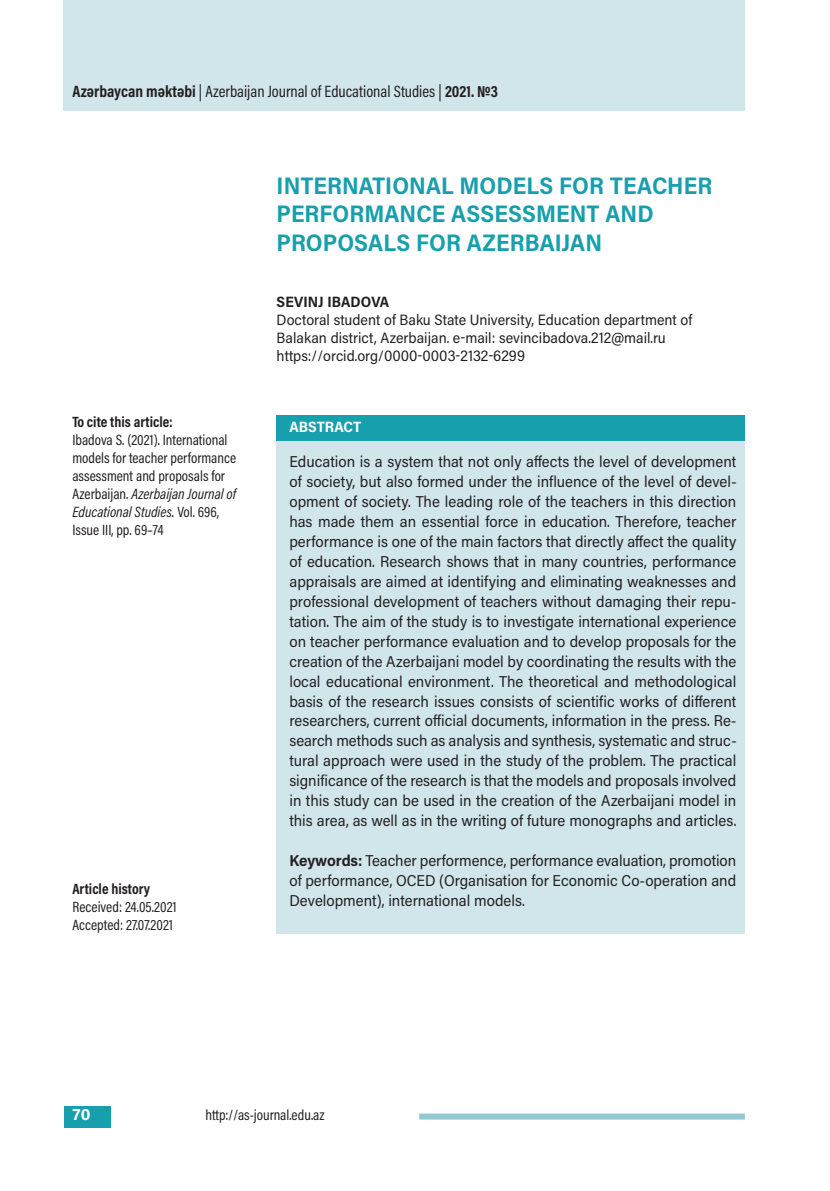
<style>
.page{position:relative;width:830px;height:1191px;background:#fff}
.page>*{position:absolute;margin:0;border:0;box-sizing:border-box;transform-origin:0 0}
.t1{font:700 24px/28.8px "Acumin Pro Semi Cond";color:#189fad}
.t2{font:16.5px "Acumin Pro Cond";color:#231f20}
.t3{font:700 16.5px "Acumin Pro";color:#fff}
.t4{font:15.75px/20px "Acumin Pro Semi Cond";color:#231f20;text-align:justify}
.t5{font:15px/18px "Acumin Pro Cond";color:#231f20}
.t6{font:15px/18px "Acumin Pro Semi Cond";color:#231f20}
.t7{font:700 15px "Acumin Pro Cond";color:#231f20}
.t8{font:700 15px "Acumin Pro Semi Cond";letter-spacing:.005em;color:#231f20}
.t9{font:700 15px "Acumin Pro Semi Cond";color:#fff}
.s1{font-weight:700}
.s2{font-style:italic}
</style>
<div class="page">
<div style="left:64px;top:0;width:680px;height:111px;background:#d0e6eb"></div>
<div style="left:64px;top:1106px;width:47px;height:21px;background:#189fad"></div>
<div style="left:419px;top:1113px;width:325px;height:6px;background:#92c8d2"></div>
<div style="left:276px;top:415px;width:468px;height:519px;background:#d0e6eb"></div>
<div style="left:276px;top:415px;width:468px;height:26px;background:#189fad"></div>
<p class="t2" style="left:72px;top:85px;width:427px"><span class="s1">Azərbaycan məktəbi</span> | Azerbaijan Journal of Educational Studies | <span class="s1">2021. №3</span></p>
<h1 class="t1" style="left:276px;top:173px;width:437px">INTERNATIONAL MODELS FOR TEACHER<br>PERFORMANCE ASSESSMENT AND<br>PROPOSALS FOR AZERBAIJAN</h1>
<p class="t7" style="left:72px;top:416px;width:102px">To cite this article:</p>
<p class="t5" style="left:72px;top:431px;width:165px">Ibadova S. (2021). International models for teacher performance assessment and proposals for<br>Azerbaijan. <span class="s2">Azerbaijan Journal of<br>Educational Studies.</span> Vol. 696,<br>Issue III, pp. 69–74</p>
<p class="t7" style="left:72px;top:883px;width:79px">Article history</p>
<p class="t5" style="left:72px;top:899px;width:106px">Received: 24.05.2021<br>Accepted: 27.07.2021</p>
<p class="t8" style="left:276px;top:296px;width:114px">SEVINJ IBADOVA</p>
<p class="t6" style="left:276px;top:312px;width:417px">Doctoral student of Baku State University, Education department of<br>Balakan district, Azerbaijan. e-mail: sevincibadova.212@mail.ru https://orcid.org/0000-0003-2132-6299</p>
<p class="t9" style="left:289px;top:421px;width:74px">ABSTRACT</p>
<p class="t4" style="left:289px;top:453px;width:448px">Education is a system that not only affects the level of development of society, but also formed under the influence of the level of devel&shy;opment of society. The leading role of the teachers in this direction has made them an essential force in education. Therefore, teacher performance is one of the main factors that directly affect the quality of education. Research shows that in many countries, performance appraisals are aimed at identifying and eliminating weaknesses and professional development of teachers without damaging their repu&shy;tation. The aim of the study is to investigate international experience on teacher performance evaluation and to develop proposals for the creation of the Azerbaijani model by coordinating the results with the local educational environment. The theoretical and methodological basis of the research issues consists of scientific works of different researchers, current official documents, information in the press. Re&shy;search methods such as analysis and synthesis, systematic and struc&shy;tural approach were used in the study of the problem. The practical significance of the research is that the models and proposals involved in this study can be used in the creation of the Azerbaijani model in this area, as well as in the writing of future monographs and articles.</p>
<p class="t4" style="left:289px;top:852px;width:448px"><span class="s1">Keywords:</span> Teacher performence, performance evaluation, promotion of performance, OCED (Organisation for Economic Co-operation and Development), international models.</p>
<p class="t3" style="left:72px;top:1108px;width:20px">70</p>
<p class="t5" style="left:205px;top:1107px;width:120px">http://as-journal.edu.az</p>
</div>
